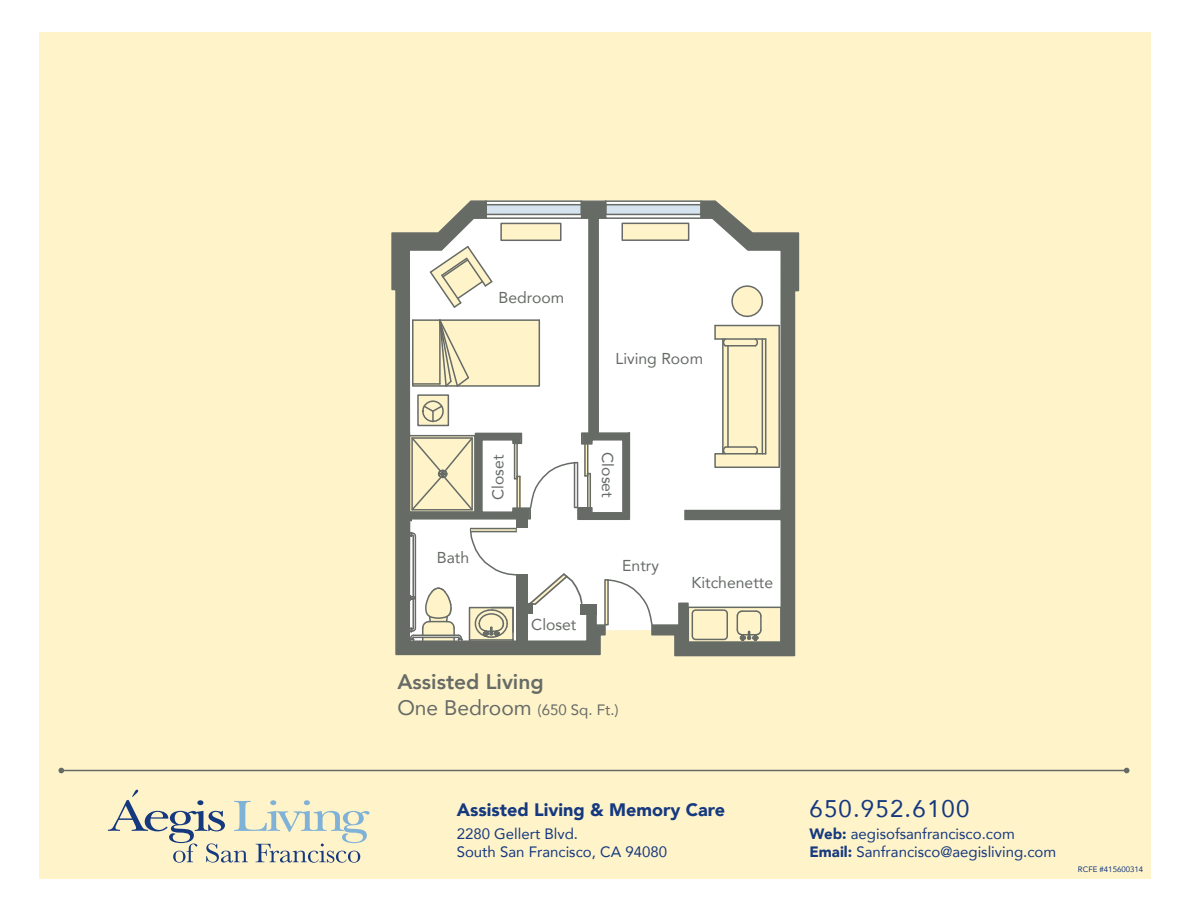
<style>
.page{position:relative;width:1188px;height:918px;background:#fff}
.page>*{position:absolute;margin:0;border:0;box-sizing:border-box;transform-origin:0 0}
.t1{font:24px "Avenir";letter-spacing:.05em;color:#15397f}
.t2{font:800 21px "Avenir";color:#666b66}
.t3{font:900 18px "Avenir";color:#15397f}
.t4{font:15.75px "Avenir";color:#666b66}
.t5{font:15px/18px "Avenir";color:#15397f}
.t6{font:15px "Avenir";color:#666b66}
.t7{font:7.8px "Avenir";color:#15397f}
.s1{font-size:21px}
.s2{font-weight:900}
</style>
<div class="page">
<div style="left:39px;top:33px;width:1112px;height:846px;background:#fff3ca"></div>
<hr style="left:61px;top:770px;width:1066px;height:1px;background:#666b66">
<svg style="left:58px;top:768px;width:6px;height:5px"></svg>
<svg style="left:1124px;top:768px;width:6px;height:5px"></svg>
<svg style="left:108px;top:789px;width:262px;height:74px"></svg>
<svg style="left:674px;top:200px;width:126px;height:457px"></svg>
<svg style="left:391px;top:232px;width:210px;height:424px"></svg>
<svg style="left:714px;top:325px;width:67px;height:144px"></svg>
<hr style="left:722px;top:339px;width:2px;height:115px;background:#666b66">
<hr style="left:727px;top:346px;width:2px;height:101px;background:#666b66">
<hr style="left:762px;top:339px;width:1px;height:115px;background:#666b66">
<hr style="left:765px;top:339px;width:1px;height:115px;background:#666b66">
<hr style="left:715px;top:338px;width:51px;height:2px;background:#666b66">
<hr style="left:715px;top:325px;width:64px;height:1px;background:#666b66">
<hr style="left:778px;top:326px;width:2px;height:141px;background:#666b66">
<svg style="left:731px;top:285px;width:33px;height:33px"></svg>
<svg style="left:408px;top:200px;width:295px;height:443px;background:#e9e8e1"></svg>
<div style="left:516px;top:574px;width:11px;height:72px;background:#666b66"></div>
<div style="left:516px;top:513px;width:11px;height:15px;background:#666b66"></div>
<div style="left:580px;top:604px;width:17px;height:10px;background:#666b66"></div>
<div style="left:517px;top:604px;width:16px;height:10px;background:#666b66"></div>
<p class="t4" style="left:499px;top:285px;width:67px">Bedroom</p>
<p class="t4" style="left:616px;top:346px;width:89px">Living Room</p>
<p class="t4" style="left:437px;top:545px;width:34px">Bath</p>
<p class="t4" style="left:485px;top:500px;width:47px;rotate:-90deg">Closet</p>
<p class="t4" style="left:531px;top:612px;width:47px">Closet</p>
<p class="t4" style="left:620px;top:452px;width:47px;rotate:90deg">Closet</p>
<p class="t4" style="left:622px;top:553px;width:38px">Entry</p>
<p class="t4" style="left:691px;top:570px;width:83px">Kitchenette</p>
<h2 class="t2" style="left:397px;top:663px;width:148px">Assisted Living</h2>
<p class="t6" style="left:397px;top:697px;width:223px"><span class="s1">One Bedroom</span> (650 Sq. Ft.)</p>
<p class="t3" style="left:457px;top:794px;width:270px">Assisted Living &amp; Memory Care</p>
<p class="t5" style="left:457px;top:824px;width:212px">2280 Gellert Blvd.<br>South San Francisco, CA 94080</p>
<h1 class="t1" style="left:809px;top:789px;width:161px">650.952.6100</h1>
<p class="t5" style="left:809px;top:824px;width:248px"><span class="s2">Web:</span> aegisofsanfrancisco.com<br><span class="s2">Email:</span> Sanfrancisco@aegisliving.com</p>
<p class="t7" style="left:1078px;top:863px;width:67px">RCFE #415600314</p>
</div>
